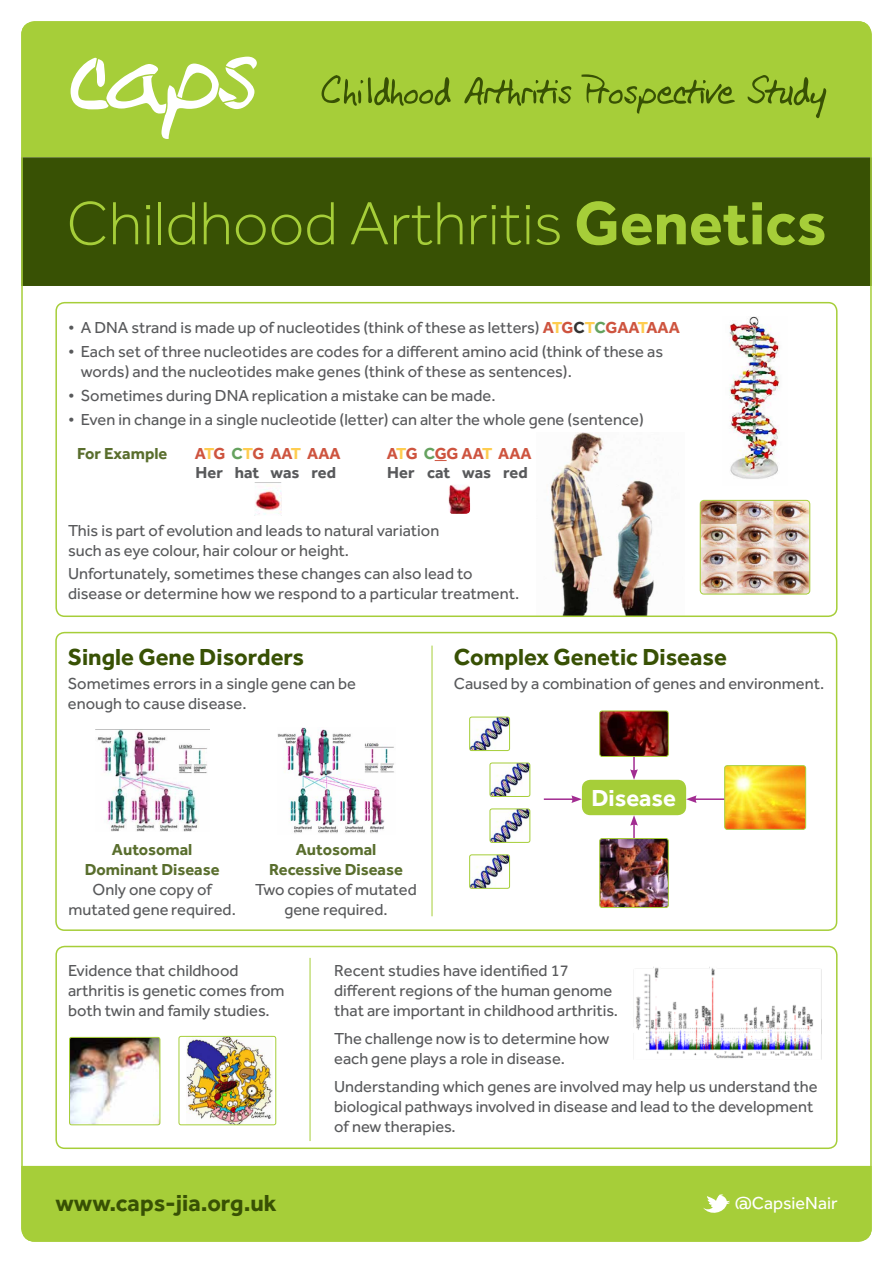
<style>
.page{position:relative;width:893px;height:1263px;background:#fff}
.page>*{position:absolute;margin:0;border:0;box-sizing:border-box;transform-origin:0 0}
.t1{font:300 63px "Effra";color:#a6ce39}
.t2{font:700 24px "Effra";color:#385104}
.t3{font:700 24px "Effra";color:#fff}
.t4{font:18px "Effra";color:#fff}
.t5{font:16.5px/19.8px "Effra";color:#58595b}
.t6{font:700 16.5px/19.8px "Effra";color:#596e2d;text-align:center}
.t7{font:700 16.5px "Effra";letter-spacing:-.01em;color:#ce543f}
.t8{font:700 16.5px "Effra";color:#58595b}
.s1{font-weight:700}
.s2{font-weight:700;color:#ce543f}
.s3{font-weight:700;color:#fecd50}
.s4{font-weight:700;color:#333}
.s5{font-weight:700;color:#65a25f}
.s6{color:#fecd50}
.s7{color:#65a25f}
</style>
<div class="page">
<div style="left:22px;top:22px;width:847px;height:135px;background:#a6ce39"></div>
<div style="left:24px;top:1165px;width:845px;height:76px;background:#a6ce39"></div>
<svg style="left:71px;top:57px;width:186px;height:82px"></svg>
<svg style="left:322px;top:75px;width:129px;height:31px;background:#89ae2b"></svg>
<svg style="left:464px;top:77px;width:107px;height:29px;background:#88ac2a"></svg>
<svg style="left:581px;top:74px;width:154px;height:40px;background:#92b72f"></svg>
<svg style="left:748px;top:75px;width:78px;height:43px;background:#8fb42e"></svg>
<svg style="left:703px;top:1194px;width:27px;height:23px"></svg>
<img style="left:550px;top:433px;width:104px;height:181px">
<div style="left:55px;top:946px;width:782px;height:203px;border:2px solid #a6ce39;border-radius:9px"></div>
<div style="left:55px;top:302px;width:782px;height:315px;border:2px solid #a6ce39;border-radius:9px"></div>
<div style="left:55px;top:632px;width:782px;height:299px;border:2px solid #a6ce39;border-radius:9px"></div>
<div style="left:21px;top:157px;width:851px;height:129px;background:#385104;border:2px solid #385104"></div>
<svg style="left:435px;top:460px;width:12px;height:1px"></svg>
<img style="left:449px;top:485px;width:21px;height:29px">
<img style="left:254px;top:482px;width:27px;height:34px">
<img style="left:700px;top:500px;width:110px;height:94px">
<div style="left:700px;top:500px;width:110px;height:94px;border:1px solid #a6ce39;border-radius:4px"></div>
<img style="left:71px;top:1037px;width:89px;height:88px">
<div style="left:69px;top:1037px;width:91px;height:88px;border:1px solid #a6ce39;border-radius:2px"></div>
<img style="left:186px;top:1038px;width:86px;height:85px">
<div style="left:179px;top:1036px;width:97px;height:89px;border:1px solid #a6ce39;border-radius:2px"></div>
<img style="left:729px;top:316px;width:51px;height:163px">
<img style="left:636px;top:967px;width:177px;height:92px">
<img style="left:97px;top:730px;width:110px;height:102px">
<img style="left:277px;top:727px;width:117px;height:106px">
<hr style="left:432px;top:646px;width:1px;height:270px;background:#a6ce39">
<hr style="left:310px;top:958px;width:1px;height:183px;background:#a6ce39">
<div style="left:582px;top:780px;width:104px;height:35px;background:#a6ce39;border-radius:9px"></div>
<img style="left:490px;top:763px;width:40px;height:32px">
<div style="left:490px;top:763px;width:40px;height:34px;border:1px solid #a6ce39;border-radius:2px"></div>
<img style="left:471px;top:717px;width:39px;height:32px">
<div style="left:469px;top:717px;width:41px;height:34px;border:1px solid #a6ce39;border-radius:2px"></div>
<img style="left:492px;top:810px;width:36px;height:31px">
<div style="left:490px;top:808px;width:40px;height:35px;border:1px solid #a6ce39;border-radius:2px"></div>
<img style="left:471px;top:856px;width:37px;height:31px">
<div style="left:469px;top:854px;width:41px;height:35px;border:1px solid #a6ce39;border-radius:2px"></div>
<img style="left:726px;top:767px;width:78px;height:61px">
<div style="left:724px;top:765px;width:82px;height:65px;border:1px solid #a6ce39;border-radius:3px"></div>
<img style="left:601px;top:712px;width:66px;height:43px">
<div style="left:599px;top:710px;width:70px;height:47px;border:1px solid #a6ce39;border-radius:3px"></div>
<img style="left:601px;top:840px;width:66px;height:66px">
<div style="left:599px;top:838px;width:70px;height:70px;border:1px solid #a6ce39;border-radius:3px"></div>
<hr style="left:544px;top:798px;width:30px;height:2px;background:#a22c91">
<svg style="left:571px;top:795px;width:11px;height:8px"></svg>
<hr style="left:694px;top:798px;width:30px;height:2px;background:#a22c91">
<svg style="left:686px;top:795px;width:11px;height:8px"></svg>
<svg style="left:630px;top:757px;width:8px;height:23px"></svg>
<svg style="left:630px;top:815px;width:8px;height:23px"></svg>
<p class="t1" style="left:66px;top:188px;width:762px">Childhood Arthritis <span class="s1">Genetics</span></p>
<p class="t5" style="left:68px;top:317px;width:613px">• A DNA strand is made up of nucleotides (think of these as letters) <span class="s2">A</span><span class="s3">T</span><span class="s2">G</span><span class="s4">C</span><span class="s3">T</span><span class="s5">C</span><span class="s2">GAA</span><span class="s3">T</span><span class="s2">AAA</span></p>
<p class="t5" style="left:81px;top:341px;width:584px;text-indent:-13px">• Each set of three nucleotides are codes for a different amino acid (think of these as words) and the nucleotides make genes (think of these as sentences).</p>
<p class="t5" style="left:68px;top:385px;width:429px">• Sometimes during DNA replication a mistake can be made.</p>
<p class="t5" style="left:68px;top:409px;width:577px">• Even in change in a single nucleotide (letter) can alter the whole gene (sentence)</p>
<p class="t6" style="left:77px;top:443px;width:92px">For Example</p>
<p class="t7" style="left:387px;top:444px;width:146px">A<span class="s6">T</span>G <span class="s7">C</span>GG AA<span class="s6">T</span> AAA</p>
<p class="t8" style="left:387px;top:462px;width:29px">Her</p>
<p class="t8" style="left:427px;top:462px;width:25px">cat</p>
<p class="t8" style="left:462px;top:462px;width:31px">was</p>
<p class="t8" style="left:503px;top:462px;width:26px">red</p>
<p class="t7" style="left:195px;top:444px;width:147px">A<span class="s6">T</span>G <span class="s7">C</span><span class="s6">T</span>G AA<span class="s6">T</span> AAA</p>
<p class="t8" style="left:196px;top:462px;width:29px">Her</p>
<p class="t8" style="left:235px;top:462px;width:26px">hat</p>
<p class="t8" style="left:270px;top:462px;width:31px">was</p>
<p class="t8" style="left:312px;top:462px;width:26px">red</p>
<p class="t5" style="left:68px;top:520px;width:373px">This is part of evolution and leads to natural variation such as eye colour, hair colour or height.</p>
<p class="t5" style="left:68px;top:563px;width:453px">Unfortunately, sometimes these changes can also lead to disease or determine how we respond to a particular treatment.</p>
<p class="t2" style="left:68px;top:643px;width:238px">Single Gene Disorders</p>
<p class="t5" style="left:68px;top:674px;width:290px">Sometimes errors in a single gene can be enough to cause disease.</p>
<p class="t6" style="left:85px;top:839px;width:136px">Autosomal<br>Dominant Disease</p>
<p class="t5" style="left:68px;top:879px;width:169px;text-align:center">Only one copy of mutated gene required.</p>
<p class="t6" style="left:269px;top:839px;width:135px">Autosomal<br>Recessive Disease</p>
<p class="t5" style="left:255px;top:879px;width:163px;text-align:center">Two copies of mutated gene required.</p>
<p class="t2" style="left:454px;top:643px;width:275px">Complex Genetic Disease</p>
<p class="t5" style="left:454px;top:674px;width:372px">Caused by a combination of genes and environment.</p>
<p class="t3" style="left:591px;top:783px;width:86px">Disease</p>
<p class="t5" style="left:68px;top:961px;width:218px">Evidence that childhood arthritis is genetic comes from both twin and family studies.</p>
<p class="t5" style="left:334px;top:961px;width:285px">Recent studies have identified 17 different regions of the human genome that are important in childhood arthritis.</p>
<p class="t5" style="left:334px;top:1028px;width:277px">The challenge now is to determine how each gene plays a role in disease.</p>
<p class="t5" style="left:334px;top:1077px;width:485px">Understanding which genes are involved may help us understand the biological pathways involved in disease and lead to the development of new therapies.</p>
<p class="t2" style="left:55px;top:1189px;width:223px">www.caps-jia.org.uk</p>
<p class="t4" style="left:735px;top:1193px;width:104px">@CapsieNair</p>
</div>
